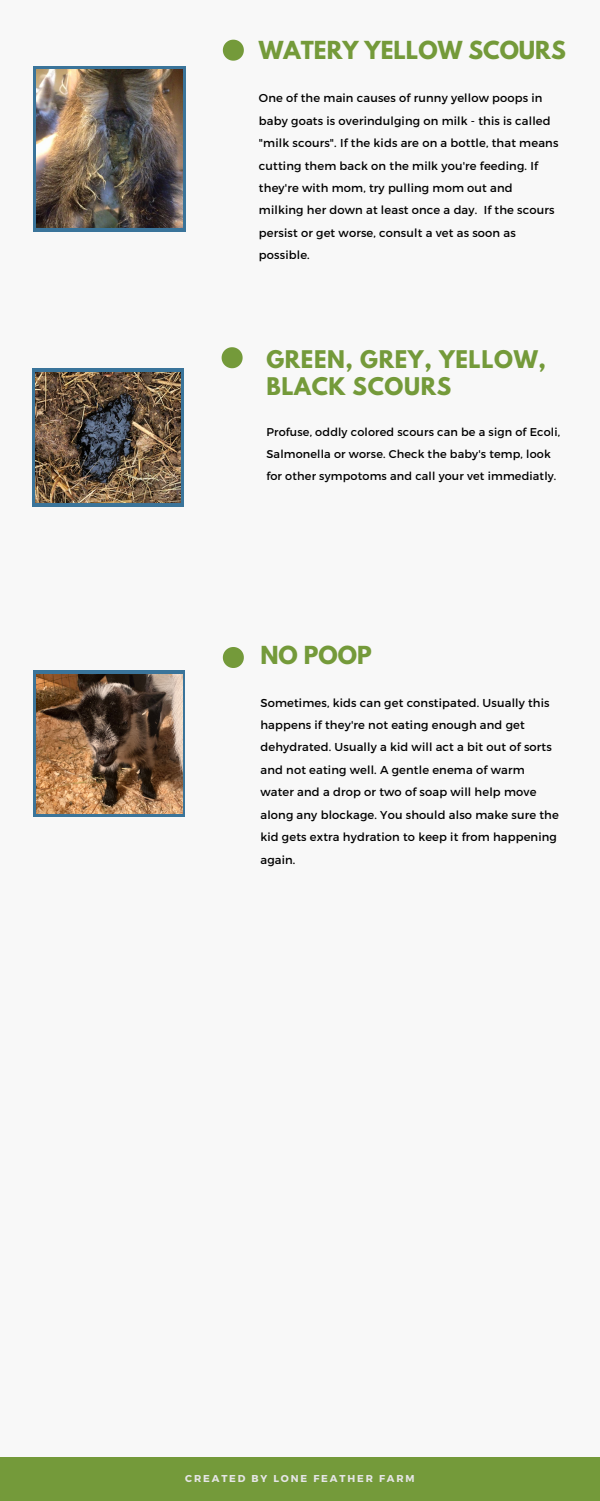
<style>
.page{position:relative;width:600px;height:1501px;background:#fff}
.page>*{position:absolute;margin:0;border:0;box-sizing:border-box;transform-origin:0 0}
.t1{font:700 22px "League Spartan";color:#749a3a}
.t2{font:700 21.6px/26.7px "League Spartan";letter-spacing:.03em;color:#749a3a}
.t3{font:11.5px/22.4px "Montserrat";letter-spacing:.015em;color:#000}
.t4{font:11.3px/21.9px "Montserrat";letter-spacing:.015em;color:#000}
.t5{font:700 10px "Montserrat";letter-spacing:.185em;color:#e5e5e6}
</style>
<div class="page">
<div style="left:0;top:0;width:600px;height:1500px;background:#f8f8f8"></div>
<div style="left:0;top:1456px;width:600px;height:44px;background:#749a3a"></div>
<div style="left:33px;top:66px;width:153px;height:165px;background:linear-gradient(to right,#3a749a,#3a749a)"></div>
<svg style="left:223px;top:40px;width:21px;height:21px"></svg>
<img style="left:37px;top:70px;width:145px;height:157px">
<div style="left:32px;top:368px;width:152px;height:138px;background:#3a749a"></div>
<svg style="left:222px;top:347px;width:21px;height:21px"></svg>
<img style="left:35px;top:372px;width:146px;height:130px">
<div style="left:33px;top:670px;width:152px;height:146px;background:linear-gradient(to right,#3a749a,#3a749a)"></div>
<svg style="left:223px;top:647px;width:21px;height:21px"></svg>
<img style="left:37px;top:674px;width:145px;height:139px">
<h1 class="t1" style="left:259px;top:39px;width:308px">WATERY YELLOW SCOURS</h1>
<p class="t3" style="left:259px;top:86px;width:301px">One of the main causes of runny yellow poops in baby goats is overindulging on milk - this is called "milk scours". If the kids are on a bottle, that means cutting them back on the milk you're feeding. If they're with mom, try pulling mom out and milking her down at least once a day. If the scours persist or get worse, consult a vet as soon as possible.</p>
<h2 class="t2" style="left:266px;top:349px;width:281px">GREEN, GREY, YELLOW,<br>BLACK SCOURS</h2>
<p class="t4" style="left:266px;top:420px;width:295px">Profuse, oddly colored scours can be a sign of Ecoli,<br>Salmonella or worse. Check the baby's temp, look for other sympotoms and call your vet immediatly.</p>
<h1 class="t1" style="left:260px;top:643px;width:113px">NO POOP</h1>
<p class="t3" style="left:260px;top:690px;width:300px">Sometimes, kids can get constipated. Usually this happens if they're not eating enough and get dehydrated. Usually a kid will act a bit out of sorts and not eating well. A gentle enema of warm water and a drop or two of soap will help move along any blockage. You should also make sure the kid gets extra hydration to keep it from happening again.</p>
<p class="t5" style="left:185px;top:1471px;width:231px">CREATED BY LONE FEATHER FARM</p>
</div>
